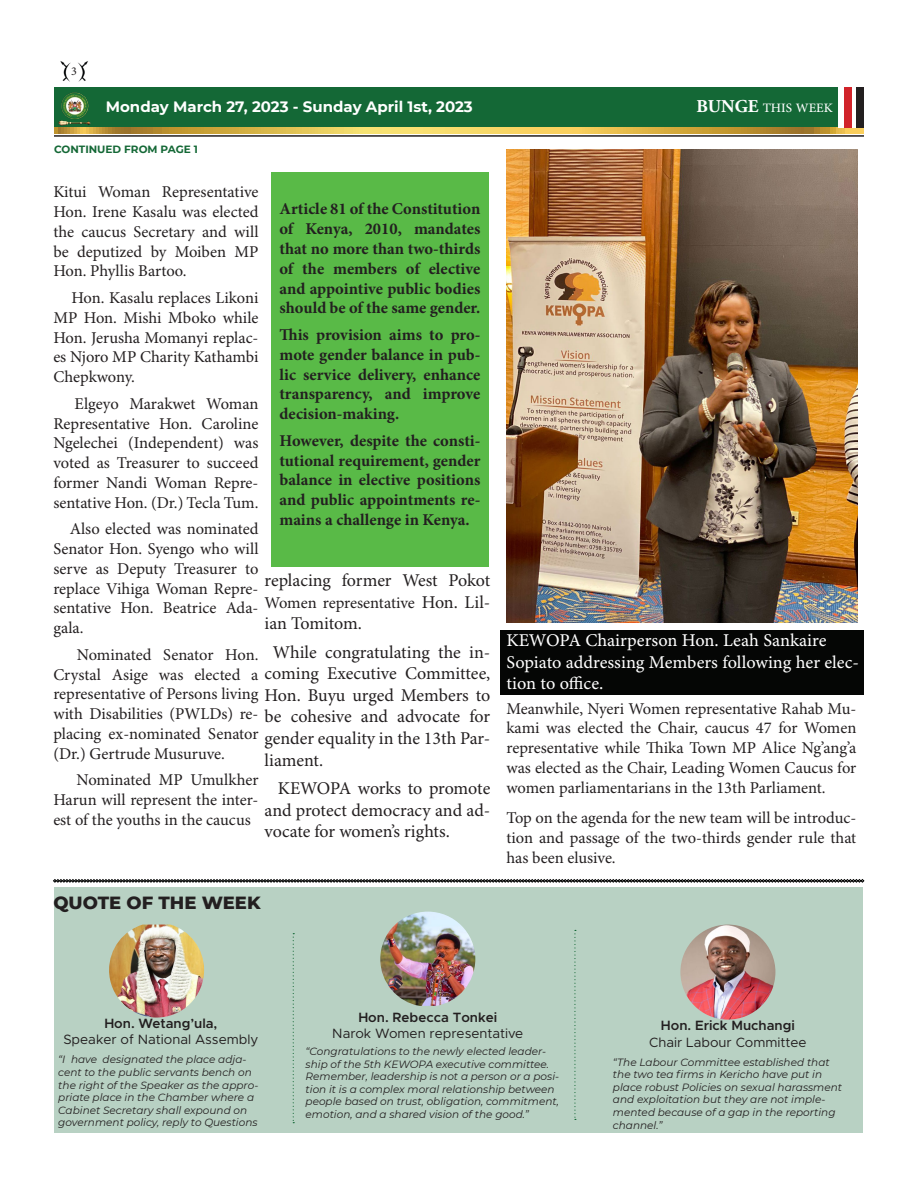
<style>
.page{position:relative;width:918px;height:1188px;background:#fff}
.page>*{position:absolute;margin:0;border:0;box-sizing:border-box;transform-origin:0 0}
.t1{font:18px/21.6px "Minion Pro";letter-spacing:-.005em;color:#231f20;text-align:justify}
.t2{font:18px/21.6px "Minion Pro Capt";letter-spacing:-.005em;color:#fff}
.t3{font:800 18px "Montserrat";color:#231f20}
.t4{font:18px "Adobe Arabic";color:#fff}
.t5{font:16.5px/19.8px "Minion Pro";letter-spacing:-.005em;color:#231f20;text-align:justify}
.t6{font:700 16.5px/19.8px "Minion Pro";color:#231f20;text-align:justify}
.t7{font:700 15px "Montserrat";color:#fff}
.t8{font:13.5px "Metropolis";color:#231f20}
.t9{font:600 13.5px "Metropolis";color:#231f20}
.t10{font:12px "Minion Pro";color:#231f20}
.t11{font:italic 10.5px/12.6px "Montserrat";color:#231f20}
.t12{font:700 10.5px "Montserrat";color:#146836}
.s1{font-family:"Adobe Garamond Pro";font-weight:700}
.s2{font-size:16.5px}
.s3{font-size:18px}
</style>
<div class="page">
<div style="left:500px;top:630px;width:363px;height:64px;background:#050605"></div>
<div style="left:55px;top:888px;width:808px;height:245px;background:#b8d1c3"></div>
<div style="left:54px;top:87px;width:810px;height:41px;background:#146836"></div>
<svg style="left:54px;top:128px;width:810px;height:5px;background:#d9b44a"></svg>
<hr style="left:54px;top:135px;width:810px;height:2px;background:#231f20">
<img style="left:58px;top:92px;width:32px;height:33px">
<img style="left:60px;top:61px;width:28px;height:21px">
<div style="left:839px;top:87px;width:25px;height:41px;background:#fff"></div>
<div style="left:856px;top:87px;width:8px;height:41px;background:#231f20"></div>
<div style="left:844px;top:87px;width:8px;height:41px;background:#d1232a"></div>
<img style="left:506px;top:149px;width:352px;height:473px">
<img style="left:109px;top:925px;width:95px;height:93px">
<img style="left:380px;top:912px;width:95px;height:94px">
<img style="left:680px;top:925px;width:95px;height:95px;border-radius:48px">
<svg style="left:293px;top:933px;width:1px;height:190px"></svg>
<svg style="left:574px;top:930px;width:2px;height:190px"></svg>
<div style="left:272px;top:173px;width:217px;height:394px;background:#59ba47"></div>
<svg style="left:53px;top:879px;width:811px;height:4px;background:#656565"></svg>
<p class="t10" style="left:71px;top:64px;width:7px">3</p>
<p class="t7" style="left:106px;top:96px;width:369px">Monday March 27, 2023 - Sunday April 1st, 2023</p>
<p class="t4" style="left:696px;top:95px;width:138px"><span class="s1">BUNGE</span> THIS WEEK</p>
<p class="t12" style="left:54px;top:141px;width:145px">CONTINUED FROM PAGE 1</p>
<p class="t5" style="left:53px;top:183px;width:207px">Kitui Woman Representative Hon. Irene Kasalu was elected the caucus Secretary and will be deputized by Moiben MP Hon. Phyllis Bartoo.</p>
<p class="t5" style="left:53px;top:288px;width:207px;text-indent:18px">Hon. Kasalu replaces Likoni MP Hon. Mishi Mboko while Hon. Jerusha Momanyi replac&shy;es Njoro MP Charity Kathambi Chepkwony.</p>
<p class="t5" style="left:53px;top:394px;width:207px;text-indent:21px">Elgeyo Marakwet Woman Representative Hon. Caroline Ngelechei (Independent) was voted as Treasurer to succeed former Nandi Woman Repre&shy;sentative Hon. (Dr.) Tecla Tum.</p>
<p class="t5" style="left:53px;top:520px;width:207px;text-indent:16px">Also elected was nominated Senator Hon. Syengo who will serve as Deputy Treasurer to replace Vihiga Woman Repre&shy;sentative Hon. Beatrice Ada&shy;gala.</p>
<p class="t5" style="left:77px;top:645px;width:183px">Nominated Senator Hon.</p>
<p class="t1" style="left:53px;top:663px;width:438px"><span class="s2">Crystal Asige was elected a</span> coming Executive Committee,</p>
<p class="t5" style="left:53px;top:685px;width:438px;text-align:left">representative of Persons living <span class="s3">Hon. Buyu urged Members to </span>with Disabilities (PWLDs) re-<br>placing ex-nominated Senator<br>(Dr.) Gertrude Musuruve.</p>
<p class="t5" style="left:53px;top:771px;width:207px;text-indent:23px">Nominated MP Umulkher Harun will represent the inter&shy;est of the youths in the caucus</p>
<p class="t6" style="left:279px;top:199px;width:202px">Article 81 of the Constitution of Kenya, 2010, mandates that no more than two-thirds of the members of elective and appointive public bodies should be of the same gender.</p>
<p class="t6" style="left:279px;top:325px;width:202px">This provision aims to pro&shy;mote gender balance in pub&shy;lic service delivery, enhance transparency, and improve decision-making.</p>
<p class="t6" style="left:279px;top:430px;width:202px">However, despite the consti&shy;tutional requirement, gender balance in elective positions and public appointments re&shy;mains a challenge in Kenya.</p>
<p class="t1" style="left:265px;top:570px;width:227px">replacing former West Pokot</p>
<p class="t5" style="left:265px;top:593px;width:227px">Women representative <span class="s3">Hon. Lil-</span></p>
<p class="t1" style="left:265px;top:614px;width:99px">ian Tomitom.</p>
<p class="t1" style="left:273px;top:642px;width:219px">While congratulating the in-</p>
<p class="t1" style="left:265px;top:707px;width:227px">be cohesive and advocate for gender equality in the 13th Par&shy;liament.</p>
<p class="t1" style="left:265px;top:778px;width:227px;text-indent:13px">KEWOPA works to promote and protect democracy and ad&shy;vocate for women’s rights.</p>
<p class="t3" style="left:53px;top:889px;width:209px">QUOTE OF THE WEEK</p>
<p class="t2" style="left:506px;top:630px;width:354px">KEWOPA Chairperson Hon. Leah Sankaire<br>Sopiato addressing Members following her elec&shy;tion to office.</p>
<p class="t5" style="left:506px;top:699px;width:351px">Meanwhile, Nyeri Women representative Rahab Mu&shy;kami was elected the Chair, caucus 47 for Women representative while Thika Town MP Alice Ng’ang’a was elected as the Chair, Leading Women Caucus for women parliamentarians in the 13th Parliament.</p>
<p class="t5" style="left:506px;top:809px;width:351px">Top on the agenda for the new team will be introduc&shy;tion and passage of the two-thirds gender rule that has been elusive.</p>
<p class="t9" style="left:358px;top:1009px;width:140px">Hon. Rebecca Tonkei</p>
<p class="t8" style="left:332px;top:1025px;width:193px">Narok Women representative</p>
<p class="t9" style="left:104px;top:1015px;width:115px">Hon. Wetang’ula,</p>
<p class="t8" style="left:63px;top:1031px;width:197px">Speaker of National Assembly</p>
<p class="t9" style="left:661px;top:1017px;width:136px">Hon. Erick Muchangi</p>
<p class="t8" style="left:649px;top:1034px;width:159px">Chair Labour Committee</p>
<p class="t11" style="left:58px;top:1053px;width:202px">“I have designated the place adja&shy;cent to the public servants bench on the right of the Speaker as the appro&shy;priate place in the Chamber where a Cabinet Secretary shall expound on government policy, reply to Questions</p>
<p class="t11" style="left:306px;top:1045px;width:255px">“Congratulations to the newly elected leader&shy;ship of the 5th KEWOPA executive committee.<br>Remember, leadership is not a person or a posi&shy;tion it is a complex moral relationship between people based on trust, obligation, commitment, emotion, and a shared vision of the good.”</p>
<p class="t11" style="left:613px;top:1055px;width:231px">“The Labour Committee established that the two tea firms in Kericho have put in place robust Policies on sexual harassment and exploitation but they are not imple&shy;mented because of a gap in the reporting channel.”</p>
</div>
